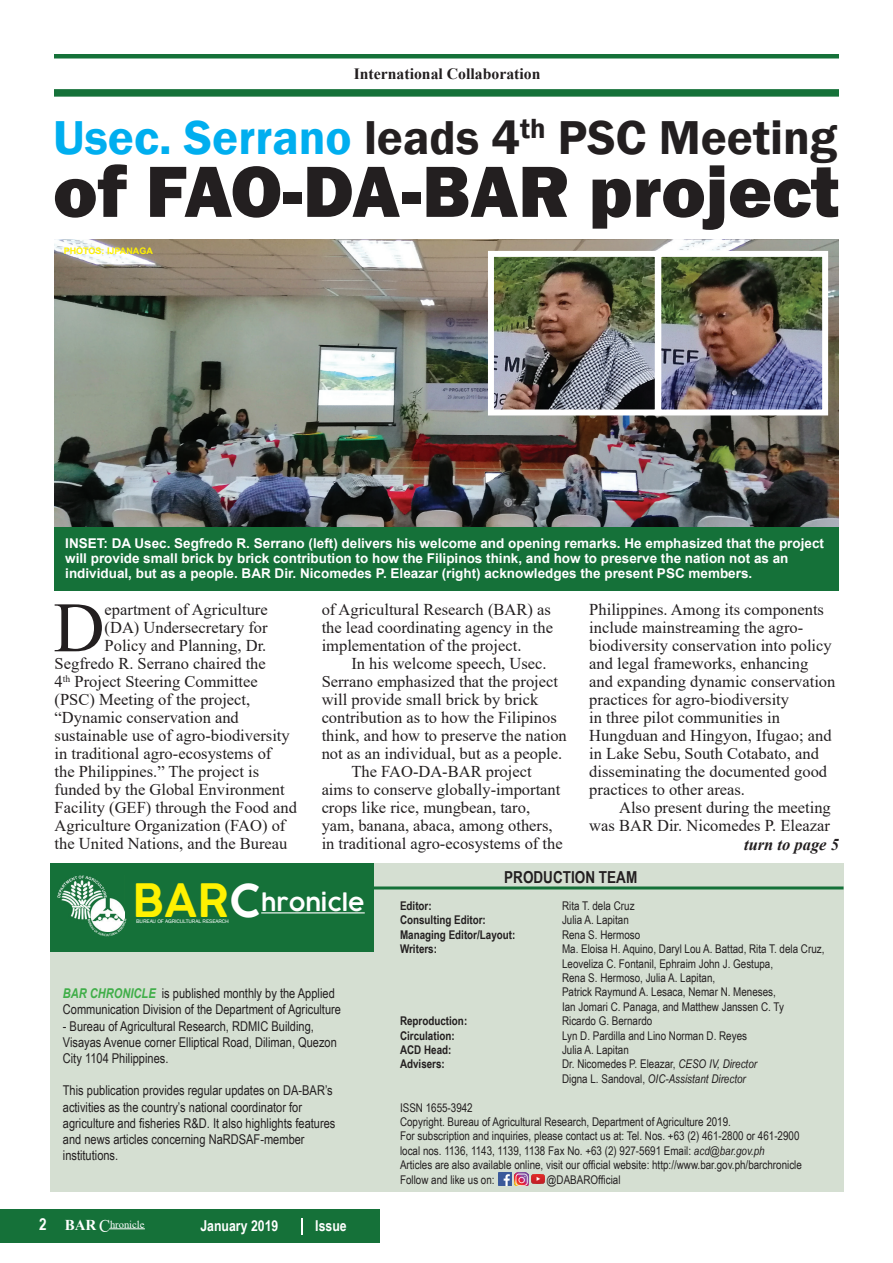
<style>
.page{position:relative;width:893px;height:1263px;background:#fff}
.page>*{position:absolute;margin:0;border:0;box-sizing:border-box;transform-origin:0 0}
.t1{font:800 75px "Franklin Gothic";color:#231f20}
.t2{font:70.8px "Times New Roman";color:#231f20}
.t3{font:600 48.9px "Franklin Gothic";color:#231f20}
.t4{font:600 22.5px "COCOGOOSE";color:#fff}
.t5{font:16.5px/18px "Times New Roman";color:#231f20}
.t6{font:700 16.5px "Arial Narrow";color:#231f20}
.t7{font:italic 700 16.5px "Times New Roman";color:#231f20}
.t8{font:700 15.75px "Times New Roman";color:#231f20}
.t9{font:700 15px "Arial Narrow";color:#fff}
.t10{font:13.5px/16.2px "Arial Narrow";color:#231f20}
.t11{font:700 13.5px/15px "Arial";color:#fff}
.t12{font:12px/14.4px "Arial Narrow";color:#231f20}
.t13{font:700 12px "Arial Narrow";color:#231f20}
.t14{font:10.5px "Times New Roman";color:#fff}
.t15{font:700 9px "Arial";color:#fff101}
.t16{font:5.25px "Franklin Gothic";letter-spacing:-.02em;color:#fff;scale:1.12 1}
.s1{color:#00aeef}
.s2{font-size:45px;color:#fff101}
.s3{font-size:45px}
.s4{font-weight:700;font-style:italic;color:#40ae49}
.s5{font-family:"Arial Narrow";font-weight:700;font-size:16.5px}
.s6{font-weight:700;font-size:15px}
.s7{font-size:18.15px}
.s8{font-style:italic}
</style>
<div class="page">
<div style="left:0;top:1209px;width:379px;height:33px;background:#157139"></div>
<div style="left:54px;top:89px;width:785px;height:8px;background:#157139"></div>
<hr style="left:109px;top:1228px;width:36px;height:1px;background:#fff">
<svg style="left:301px;top:1218px;width:2px;height:17px"></svg>
<div style="left:54px;top:54px;width:785px;height:5px;background:#157139"></div>
<div style="left:51px;top:863px;width:792px;height:328px;background:#d5dfd2"></div>
<hr style="left:342px;top:886px;width:501px;height:3px;background:#157139">
<div style="left:51px;top:863px;width:323px;height:89px;background:#157139"></div>
<img style="left:57px;top:876px;width:67px;height:45px">
<img style="left:88px;top:919px;width:39px;height:17px">
<hr style="left:261px;top:912px;width:104px;height:1px;background:#fff">
<img style="left:499px;top:1172px;width:13px;height:14px">
<svg style="left:515px;top:1173px;width:29px;height:13px"></svg>
<img style="left:55px;top:239px;width:784px;height:288px">
<div style="left:54px;top:527px;width:785px;height:64px;background:#157139"></div>
<img style="left:495px;top:258px;width:326px;height:150px">
<div style="left:655px;top:251px;width:173px;height:164px;border:6px solid #fff"></div>
<div style="left:488px;top:251px;width:173px;height:164px;border:6px solid #fff"></div>
<p class="t8" style="left:354px;top:63px;width:188px">International Collaboration</p>
<h3 class="t3" style="left:53px;top:107px;width:786px"><span class="s1">Usec. Serrano</span> leads 4<sup>th</sup> PSC Meeting</h3>
<h1 class="t1" style="left:53px;top:143px;width:788px">of FAO-DA-BAR project</h1>
<p class="t15" style="left:64px;top:245px;width:91px">PHOTOS: IJPANAGA</p>
<p class="t11" style="left:65px;top:536px;width:760px">INSET: DA Usec. Segfredo R. Serrano (left) delivers his welcome and opening remarks. He emphasized that the project will provide small brick by brick contribution to how the Filipinos think, and how to preserve the nation not as an individual, but as a people. BAR Dir. Nicomedes P. Eleazar (right) acknowledges the present PSC members.</p>
<h2 class="t2" style="left:53px;top:578px;width:53px">D</h2>
<p class="t5" style="left:105px;top:600px;width:165px">epartment of Agriculture</p>
<p class="t5" style="left:105px;top:618px;width:165px">(DA) Undersecretary for</p>
<p class="t5" style="left:105px;top:636px;width:163px">Policy and Planning, Dr.</p>
<p class="t5" style="left:55px;top:654px;width:213px">Segfredo R. Serrano chaired the</p>
<p class="t5" style="left:55px;top:672px;width:205px">4<sup>th</sup> Project Steering Committee</p>
<p class="t5" style="left:55px;top:690px;width:197px">(PSC) Meeting of the project,</p>
<p class="t5" style="left:55px;top:708px;width:186px">“Dynamic conservation and</p>
<p class="t5" style="left:55px;top:726px;width:237px">sustainable use of agro-biodiversity</p>
<p class="t5" style="left:55px;top:744px;width:218px">in traditional agro-ecosystems of</p>
<p class="t5" style="left:55px;top:762px;width:206px">the Philippines.” The project is</p>
<p class="t5" style="left:55px;top:780px;width:232px">funded by the Global Environment</p>
<p class="t5" style="left:55px;top:798px;width:244px">Facility (GEF) through the Food and</p>
<p class="t5" style="left:55px;top:816px;width:232px">Agriculture Organization (FAO) of</p>
<p class="t5" style="left:55px;top:834px;width:234px">the United Nations, and the Bureau</p>
<p class="t5" style="left:322px;top:600px;width:233px">of Agricultural Research (BAR) as the lead coordinating agency in the implementation of the project.</p>
<p class="t5" style="left:351px;top:654px;width:197px">In his welcome speech, Usec.</p>
<p class="t5" style="left:322px;top:672px;width:238px">Serrano emphasized that the project</p>
<p class="t5" style="left:322px;top:690px;width:218px">will provide small brick by brick</p>
<p class="t5" style="left:322px;top:708px;width:237px">contribution as to how the Filipinos</p>
<p class="t5" style="left:322px;top:726px;width:247px">think, and how to preserve the nation</p>
<p class="t5" style="left:322px;top:744px;width:242px">not as an individual, but as a people.</p>
<p class="t5" style="left:351px;top:762px;width:182px">The FAO-DA-BAR project</p>
<p class="t5" style="left:322px;top:780px;width:240px">aims to conserve globally-important</p>
<p class="t5" style="left:322px;top:798px;width:210px">crops like rice, mungbean, taro,</p>
<p class="t5" style="left:322px;top:816px;width:232px">yam, banana, abaca, among others,</p>
<p class="t5" style="left:322px;top:834px;width:243px">in traditional agro-ecosystems of the</p>
<p class="t5" style="left:589px;top:600px;width:248px">Philippines. Among its components include mainstreaming the agro&shy;biodiversity conservation into policy and legal frameworks, enhancing and expanding dynamic conservation practices for agro-biodiversity<br>in three pilot communities in Hungduan and Hingyon, Ifugao; and in Lake Sebu, South Cotabato, and disseminating the documented good practices to other areas.</p>
<p class="t5" style="left:589px;top:798px;width:243px;text-align:right">Also present during the meeting was BAR Dir. Nicomedes P. Eleazar</p>
<p class="t7" style="left:744px;top:833px;width:96px">turn to page 5</p>
<h3 class="t4" style="left:133px;top:887px;width:234px"><span class="s2">BAR</span><span class="s3">C</span>hronicle</h3>
<p class="t16" style="left:136px;top:918px;width:84px">BUREAU OF AGRICULTURAL RESEARCH</p>
<p class="t10" style="left:63px;top:985px;width:280px"><span class="s4">BAR CHRONICLE</span> is published monthly by the Applied<br>Communication Division of the Department of Agriculture</p>
<p class="t10" style="left:63px;top:1017px;width:276px">- Bureau of Agricultural Research, RDMIC Building,<br>Visayas Avenue corner Elliptical Road, Diliman, Quezon<br>City 1104 Philippines.</p>
<p class="t10" style="left:63px;top:1082px;width:274px">This publication provides regular updates on DA-BAR’s activities as the country’s national coordinator for agriculture and fisheries R&amp;D. It also highlights features and news articles concerning NaRDSAF-member institutions.</p>
<p class="t14" style="left:39px;top:1216px;width:107px"><span class="s5">2</span> <span class="s6">BAR</span> <span class="s7">C</span>hronicle</p>
<p class="t9" style="left:200px;top:1214px;width:79px">January 2019</p>
<p class="t9" style="left:315px;top:1214px;width:33px">Issue</p>
<p class="t6" style="left:504px;top:865px;width:135px">PRODUCTION TEAM</p>
<p class="t13" style="left:400px;top:897px;width:33px">Editor:</p>
<p class="t12" style="left:562px;top:898px;width:74px">Rita T. dela Cruz</p>
<p class="t13" style="left:400px;top:911px;width:87px">Consulting Editor:</p>
<p class="t12" style="left:562px;top:912px;width:68px">Julia A. Lapitan</p>
<p class="t13" style="left:400px;top:925px;width:117px">Managing Editor/Layout:</p>
<p class="t12" style="left:562px;top:927px;width:80px">Rena S. Hermoso</p>
<p class="t13" style="left:400px;top:940px;width:39px">Writers:</p>
<p class="t12" style="left:562px;top:941px;width:264px">Ma. Eloisa H. Aquino, Daryl Lou A. Battad, Rita T. dela Cruz, Leoveliza C. Fontanil, Ephraim John J. Gestupa,<br>Rena S. Hermoso, Julia A. Lapitan,<br>Patrick Raymund A. Lesaca, Nemar N. Meneses,<br>Ian Jomari C. Panaga, and Matthew Janssen C. Ty</p>
<p class="t13" style="left:400px;top:1012px;width:69px">Reproduction:</p>
<p class="t12" style="left:562px;top:1013px;width:92px">Ricardo G. Bernardo</p>
<p class="t13" style="left:400px;top:1026px;width:56px">Circulation:</p>
<p class="t12" style="left:562px;top:1028px;width:187px">Lyn D. Pardilla and Lino Norman D. Reyes</p>
<p class="t13" style="left:400px;top:1041px;width:53px">ACD Head:</p>
<p class="t12" style="left:562px;top:1042px;width:68px">Julia A. Lapitan</p>
<p class="t13" style="left:400px;top:1055px;width:46px">Advisers:</p>
<p class="t12" style="left:562px;top:1056px;width:197px">Dr. Nicomedes P. Eleazar, <span class="s8">CESO IV, Director<br></span>Digna L. Sandoval, <span class="s8">OIC-Assistant Director</span></p>
<p class="t12" style="left:400px;top:1100px;width:403px">ISSN 1655-3942<br>Copyright. Bureau of Agricultural Research, Department of Agriculture 2019.<br>For subscription and inquiries, please contact us at: Tel. Nos. +63 (2) 461-2800 or 461-2900 local nos. 1136, 1143, 1139, 1138 Fax No. +63 (2) 927-5691 Email: <span class="s8">acd@bar.gov.ph<br></span>Articles are also available online, visit our official website: http://www.bar.gov.ph/barchronicle Follow and like us on:</p>
<p class="t12" style="left:547px;top:1172px;width:75px">@DABAROfficial</p>
</div>
